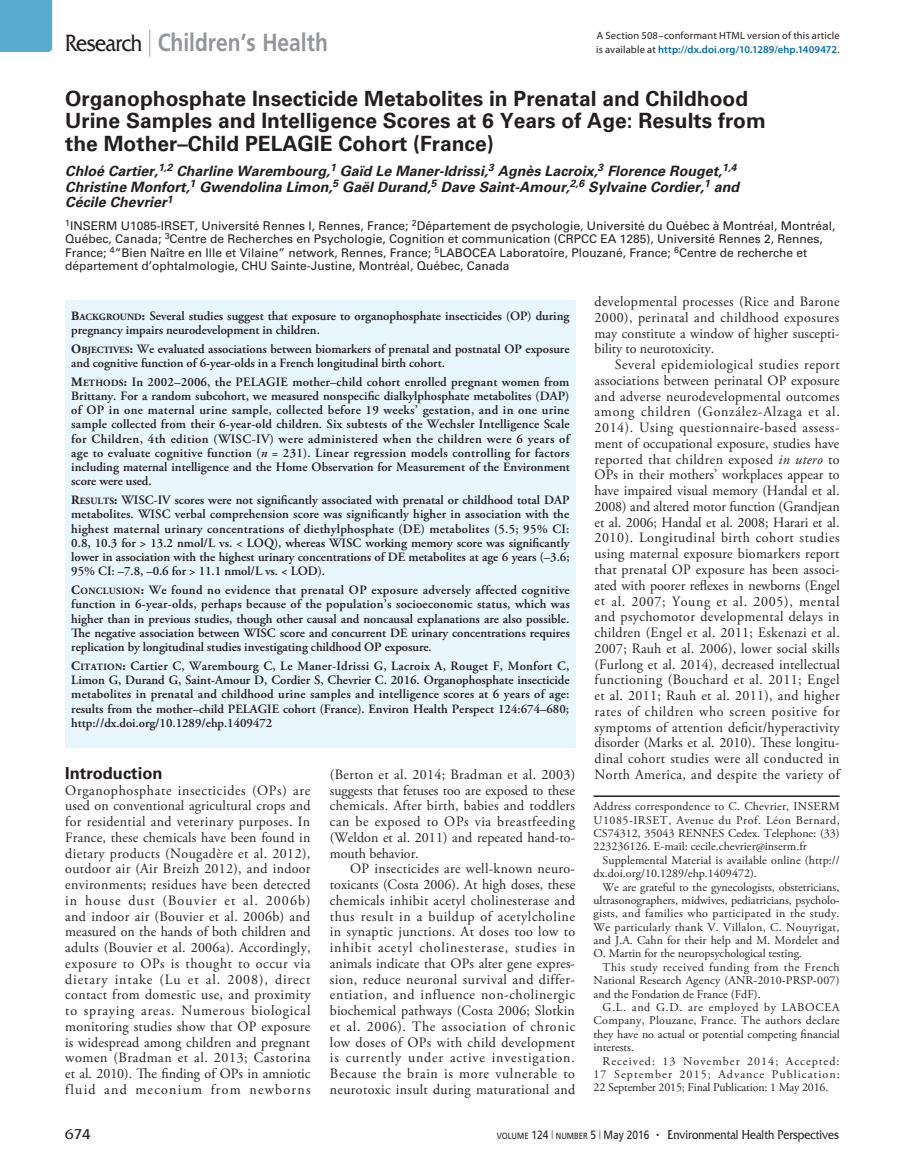
<style>
.page{position:relative;width:905px;height:1175px;background:#fff}
.page>*{position:absolute;margin:0;border:0;box-sizing:border-box;transform-origin:0 0}
.t1{font:700 24.75px "Frutiger LT Std";color:#939598;scale:.85 1}
.t2{font:700 21px/22.5px "Univers LT Std";color:#231f20}
.t3{font:700 16.5px "Univers LT Std";color:#231f20}
.t4{font:15px "Friz Quadrata Std";color:#231f20}
.t5{font:14.25px/15.8px "Adobe Garamond Pro";letter-spacing:.025em;color:#231f20;text-align:justify}
.t6{font:italic 700 14.25px/15.8px "Univers LT Std";color:#231f20}
.t7{font:13.5px "Friz Quadrata Std";color:#231f20;scale:.85 1}
.t8{font:600 12.75px/14.2px "Adobe Garamond Pro";letter-spacing:-.005em;color:#231f20;text-align:justify}
.t9{font:12px/13.5px "Univers LT Std";color:#231f20}
.t10{font:11.85px/13.4px "Adobe Garamond Pro";color:#231f20;text-align:justify}
.t11{font:10.5px/13.5px "Myriad Pro";letter-spacing:.015em;color:#231f20}
.s1{font-family:"Friz Quadrata Std";font-weight:400;color:#231f20}
.s2{font-weight:300;font-size:27px;color:#76787b}
.s3{font-weight:600;color:#006bb2}
.s4{font-weight:700}
.s5{font-weight:700;font-size:9.6px}
.s6{font-style:italic}
.s7{font-family:"Frutiger LT Std";font-size:9px}
.s8{font-family:"Frutiger LT Std";font-size:12px}
.s9{font-family:"Frutiger LT Std";font-weight:300;font-size:9px}
.s10{font-size:12px}
</style>
<div class="page">
<div style="left:0;top:0;width:52px;height:52px;background:#59accd"></div>
<hr style="left:593px;top:795px;width:246px;height:2px;background:#231f20">
<div style="left:65px;top:300px;width:510px;height:447px;background:#e8f6fd"></div>
<h1 class="t1" style="left:65px;top:28px;width:310px"><span class="s1">Research</span> <span class="s2">|</span> Children’s Health</h1>
<p class="t11" style="left:596px;top:29px;width:245px">A Section 508–conformant HTML version of this article is available at <span class="s3">http://dx.doi.org/10.1289/ehp.1409472</span>.</p>
<h2 class="t2" style="left:65px;top:87px;width:702px">Organophosphate Insecticide Metabolites in Prenatal and Childhood<br>Urine Samples and Intelligence Scores at 6 Years of Age: Results from the Mother–Child PELAGIE Cohort (France)</h2>
<p class="t6" style="left:65px;top:163px;width:675px">Chloé Cartier,<sup>1,2</sup> Charline Warembourg,<sup>1</sup> Gaïd Le Maner-Idrissi,<sup>3</sup> Agnès Lacroix,<sup>3</sup> Florence Rouget,<sup>1,4<br></sup>Christine Monfort,<sup>1</sup> Gwendolina Limon,<sup>5</sup> Gaël Durand,<sup>5</sup> Dave Saint-Amour,<sup>2,6</sup> Sylvaine Cordier,<sup>1</sup> and<br>Cécile Chevrier<sup>1</sup></p>
<p class="t9" style="left:65px;top:219px;width:771px"><sup>1</sup>INSERM U1085-IRSET, Université Rennes I, Rennes, France; <sup>2</sup>Département de psychologie, Université du Québec à Montréal, Montréal, Québec, Canada; <sup>3</sup>Centre de Recherches en Psychologie, Cognition et communication (CRPCC EA 1285), Université Rennes 2, Rennes, France; <sup>4</sup>”Bien Naître en Ille et Vilaine” network, Rennes, France; <sup>5</sup>LABOCEA Laboratoire, Plouzané, France; <sup>6</sup>Centre de recherche et département d’ophtalmologie, CHU Sainte-Justine, Montréal, Québec, Canada</p>
<p class="t8" style="left:71px;top:308px;width:499px"><span class="s4">B</span><span class="s5">ACKGROUND</span><span class="s4">:</span> Several studies suggest that exposure to organophosphate insecticides (OP) during pregnancy impairs neurodevelopment in children.</p>
<p class="t8" style="left:71px;top:341px;width:500px"><span class="s4">O</span><span class="s5">BJECTIVES</span><span class="s4">:</span> We evaluated associations between biomarkers of prenatal and postnatal OP exposure and cognitive function of 6-year-olds in a French longitudinal birth cohort.</p>
<p class="t8" style="left:71px;top:374px;width:500px"><span class="s4">M</span><span class="s5">ETHODS</span><span class="s4">:</span> In 2002–2006, the PELAGIE mother–child cohort enrolled pregnant women from Brittany. For a random subcohort, we measured nonspecific dialkylphosphate metabolites (DAP) of OP in one maternal urine sample, collected before 19 weeks’ gestation, and in one urine sample collected from their 6-year-old children. Six subtests of the Wechsler Intelligence Scale for Children, 4th edition (WISC-IV) were administered when the children were 6 years of age to evaluate cognitive function (<span class="s6">n</span> = 231). Linear regression models controlling for factors including maternal intelligence and the Home Observation for Measurement of the Environment score were used.</p>
<p class="t8" style="left:71px;top:493px;width:500px"><span class="s4">R</span><span class="s5">ESULTS</span><span class="s4">:</span> WISC-IV scores were not significantly associated with prenatal or childhood total DAP metabolites. WISC verbal comprehension score was significantly higher in association with the highest maternal urinary concentrations of diethylphosphate (DE) metabolites (5.5; 95% CI:<br>0.8, 10.3 for &gt; 13.2 nmol/L vs. &lt; LOQ), whereas WISC working memory score was significantly lower in association with the highest urinary concentrations of DE metabolites at age 6 years (–3.6; 95% CI: –7.8, –0.6 for &gt; 11.1 nmol/L vs. &lt; LOD).</p>
<p class="t8" style="left:71px;top:583px;width:500px"><span class="s4">C</span><span class="s5">ONCLUSION</span><span class="s4">:</span> We found no evidence that prenatal OP exposure adversely affected cognitive function in 6-year-olds, perhaps because of the population’s socioeconomic status, which was higher than in previous studies, though other causal and noncausal explanations are also possible.<br>The negative association between WISC score and concurrent DE urinary concentrations requires replication by longitudinal studies investigating childhood OP exposure.</p>
<p class="t8" style="left:71px;top:659px;width:500px"><span class="s4">C</span><span class="s5">ITATION</span><span class="s4">:</span> Cartier C, Warembourg C, Le Maner-Idrissi G, Lacroix A, Rouget F, Monfort C, Limon G, Durand G, Saint-Amour D, Cordier S, Chevrier C. 2016. Organophosphate insecticide metabolites in prenatal and childhood urine samples and intelligence scores at 6 years of age: results from the mother–child PELAGIE cohort (France). Environ Health Perspect 124:674–680; http://dx.doi.org/10.1289/ehp.1409472</p>
<p class="t5" style="left:594px;top:294px;width:247px">developmental processes (Rice and Barone 2000), perinatal and childhood exposures may constitute a window of higher suscepti&shy;bility to neurotoxicity.</p>
<p class="t5" style="left:594px;top:357px;width:247px;text-indent:20px">Several epidemiological studies report associations between perinatal OP exposure and adverse neurodevelopmental outcomes among children (González-Alzaga et al.<br>2014). Using questionnaire-based assess&shy;ment of occupational exposure, studies have reported that children exposed <span class="s6">in utero</span> to OPs in their mothers’ workplaces appear to have impaired visual memory (Handal et al.<br>2008) and altered motor function (Grandjean et al. 2006; Handal et al. 2008; Harari et al.<br>2010). Longitudinal birth cohort studies using maternal exposure biomarkers report that prenatal OP exposure has been associ&shy;ated with poorer reflexes in newborns (Engel et al. 2007; Young et al. 2005), mental and psychomotor developmental delays in children (Engel et al. 2011; Eskenazi et al.<br>2007; Rauh et al. 2006), lower social skills (Furlong et al. 2014), decreased intellectual functioning (Bouchard et al. 2011; Engel et al. 2011; Rauh et al. 2011), and higher rates of children who screen positive for symptoms of attention deficit/hyperactivity disorder (Marks et al. 2010). These longitu&shy;dinal cohort studies were all conducted in North America, and despite the variety of</p>
<p class="t10" style="left:593px;top:800px;width:248px">Address correspondence to C. Chevrier, INSERM U1085-IRSET, Avenue du Prof. Léon Bernard, CS74312, 35043 RENNES Cedex. Telephone: (33)<br>223236126. E-mail: cecile.chevrier@inserm.fr</p>
<p class="t10" style="left:593px;top:853px;width:248px;text-indent:9px">Supplemental Material is available online (http:// dx.doi.org/10.1289/ehp.1409472).</p>
<p class="t10" style="left:593px;top:880px;width:248px;text-indent:9px">We are grateful to the gynecologists, obstetricians, ultrasonographers, midwives, pediatricians, psycholo&shy;gists, and families who participated in the study.<br>We particularly thank V. Villalon, C. Nouyrigat, and J.A. Cahn for their help and M. Mordelet and O. Martin for the neuropsychological testing.</p>
<p class="t10" style="left:593px;top:960px;width:248px;text-indent:9px">This study received funding from the French National Research Agency (ANR-2010-PRSP-007) and the Fondation de France (FdF).</p>
<p class="t10" style="left:593px;top:1001px;width:248px;text-indent:9px">G.L. and G.D. are employed by LABOCEA Company, Plouzane, France. The authors declare they have no actual or potential competing financial interests.</p>
<p class="t10" style="left:593px;top:1054px;width:248px;text-indent:9px">Received: 13 November 2014; Accepted:<br>17 September 2015; Advance Publication:<br>22 September 2015; Final Publication: 1 May 2016.</p>
<p class="t3" style="left:65px;top:763px;width:99px">Introduction</p>
<p class="t5" style="left:65px;top:782px;width:247px">Organophosphate insecticides (OPs) are used on conventional agricultural crops and for residential and veterinary purposes. In France, these chemicals have been found in dietary products (Nougadère et al. 2012), outdoor air (Air Breizh 2012), and indoor environments; residues have been detected in house dust (Bouvier et al. 2006b) and indoor air (Bouvier et al. 2006b) and measured on the hands of both children and adults (Bouvier et al. 2006a). Accordingly, exposure to OPs is thought to occur via dietary intake (Lu et al. 2008), direct contact from domestic use, and proximity to spraying areas. Numerous biological monitoring studies show that OP exposure is widespread among children and pregnant women (Bradman et al. 2013; Castorina et al. 2010). The finding of OPs in amniotic fluid and meconium from newborns</p>
<p class="t5" style="left:330px;top:767px;width:247px">(Berton et al. 2014; Bradman et al. 2003) suggests that fetuses too are exposed to these chemicals. After birth, babies and toddlers can be exposed to OPs via breastfeeding (Weldon et al. 2011) and repeated hand-to&shy;mouth behavior.</p>
<p class="t5" style="left:330px;top:861px;width:247px;text-indent:20px">OP insecticides are well-known neuro&shy;toxicants (Costa 2006). At high doses, these chemicals inhibit acetyl cholinesterase and thus result in a buildup of acetylcholine in synaptic junctions. At doses too low to inhibit acetyl cholinesterase, studies in animals indicate that OPs alter gene expres&shy;sion, reduce neuronal survival and differ&shy;entiation, and influence non-cholinergic biochemical pathways (Costa 2006; Slotkin et al. 2006). The association of chronic low doses of OPs with child development is currently under active investigation.<br>Because the brain is more vulnerable to neurotoxic insult during maturational and</p>
<p class="t4" style="left:65px;top:1125px;width:27px">674</p>
<p class="t7" style="left:496px;top:1127px;width:404px"><span class="s7">VOLUME</span> <span class="s8">124</span> <span class="s9">|</span> <span class="s7">NUMBER</span> <span class="s8">5</span> <span class="s9">|</span> <span class="s8">May 2016</span> <span class="s10">•</span> Environmental Health Perspectives</p>
</div>
